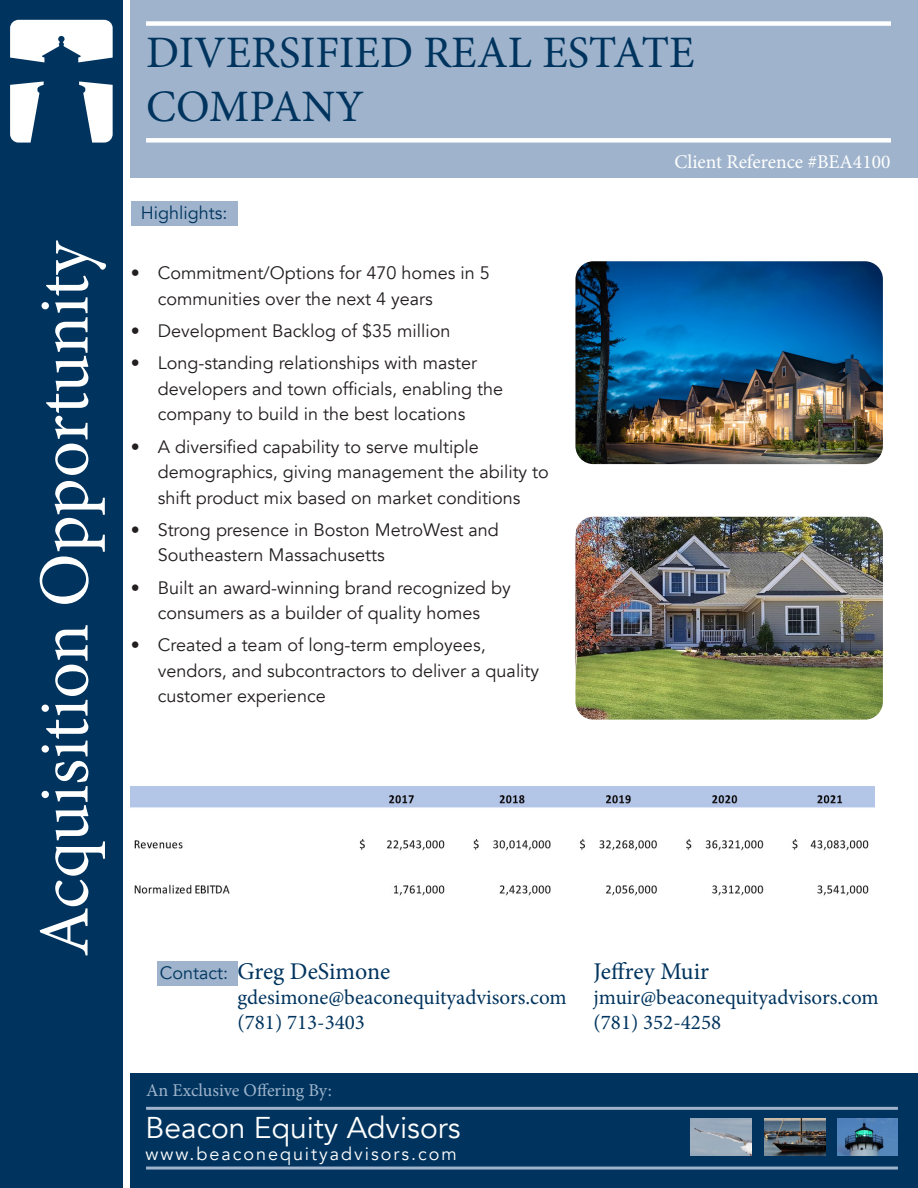
<style>
.page{position:relative;width:918px;height:1188px;background:#fff}
.page>*{position:absolute;margin:0;border:0;box-sizing:border-box;transform-origin:0 0}
.t1{font:72px "Minion Pro";color:#fff}
.t2{font:45px "Minion Pro";color:#00345e}
.t3{font:30px "Avenir";color:#fff}
.t4{font:24px "Minion Pro";letter-spacing:-.005em;color:#00345e}
.t5{font:21px "Minion Pro";color:#00345e}
.t6{font:19.5px "Minion Pro";color:#fff}
.t7{font:18px/25.5px "Avenir";color:#231f20}
.t8{font:18px "Avenir";letter-spacing:.11em;color:#fff}
.t9{font:18px "Minion Pro";letter-spacing:-.005em;color:#9fb4cc}
.t10{font:18px "Avenir";color:#00345e}
</style>
<div class="page">
<div style="left:131px;top:0;width:787px;height:177px;background:#9fb4cc"></div>
<div style="left:146px;top:138px;width:745px;height:5px;background:#fff"></div>
<div style="left:146px;top:21px;width:745px;height:5px;background:#fff"></div>
<div style="left:0;top:0;width:123px;height:1188px;background:#00345e"></div>
<svg style="left:10px;top:20px;width:103px;height:42px;background:#d8e0e6"></svg>
<svg style="left:10px;top:81px;width:34px;height:62px"></svg>
<svg style="left:79px;top:81px;width:34px;height:62px"></svg>
<div style="left:131px;top:201px;width:107px;height:25px;background:#9fb4cc"></div>
<div style="left:157px;top:961px;width:81px;height:25px;background:#9fb4cc"></div>
<div style="left:131px;top:1074px;width:787px;height:114px;background:#00345e"></div>
<hr style="left:146px;top:1167px;width:752px;height:3px;background:#9fb4cc">
<hr style="left:146px;top:1107px;width:752px;height:3px;background:#9fb4cc">
<img style="left:837px;top:1118px;width:61px;height:38px">
<img style="left:764px;top:1118px;width:61px;height:38px">
<img style="left:691px;top:1118px;width:61px;height:38px">
<img style="left:575px;top:261px;width:308px;height:203px">
<img style="left:575px;top:517px;width:308px;height:203px">
<img style="left:131px;top:786px;width:744px;height:110px">
<p class="t1" style="left:16px;top:957px;width:718px;rotate:-90deg">Acquisition Opportunity</p>
<p class="t2" style="left:146px;top:23px;width:550px">DIVERSIFIED REAL ESTATE</p>
<p class="t2" style="left:146px;top:77px;width:219px">COMPANY</p>
<p class="t10" style="left:141px;top:202px;width:88px">Highlights:</p>
<p class="t7" style="left:158px;top:261px;width:334px;text-indent:-27px">• Commitment/Options for 470 homes in 5 communities over the next 4 years</p>
<p class="t7" style="left:131px;top:318px;width:321px">• Development Backlog of $35 million</p>
<p class="t7" style="left:158px;top:351px;width:347px;text-indent:-27px">• Long-standing relationships with master developers and town officials, enabling the company to build in the best locations</p>
<p class="t7" style="left:158px;top:434px;width:393px;text-indent:-27px">• A diversified capability to serve multiple demographics, giving management the ability to shift product mix based on market conditions</p>
<p class="t7" style="left:158px;top:517px;width:343px;text-indent:-27px">• Strong presence in Boston MetroWest and<br>Southeastern Massachusetts</p>
<p class="t7" style="left:131px;top:575px;width:382px;text-align:center">• Built an award-winning brand recognized by consumers as a builder of quality homes</p>
<p class="t7" style="left:158px;top:633px;width:383px;text-indent:-27px">• Created a team of long-term employees, vendors, and subcontractors to deliver a quality customer experience</p>
<p class="t6" style="left:674px;top:148px;width:218px">Client Reference #BEA4100</p>
<p class="t10" style="left:160px;top:962px;width:70px">Contact:</p>
<p class="t4" style="left:238px;top:955px;width:154px">Greg DeSimone</p>
<p class="t5" style="left:238px;top:983px;width:331px">gdesimone@beaconequityadvisors.com</p>
<p class="t5" style="left:238px;top:1008px;width:129px">(781) 713-3403</p>
<p class="t9" style="left:146px;top:1078px;width:187px">An Exclusive Offering By:</p>
<p class="t3" style="left:146px;top:1110px;width:317px">Beacon Equity Advisors</p>
<p class="t8" style="left:146px;top:1143px;width:313px">www.beaconequityadvisors.com</p>
<p class="t4" style="left:594px;top:955px;width:117px">Jeffrey Muir</p>
<p class="t5" style="left:594px;top:983px;width:287px">jmuir@beaconequityadvisors.com</p>
<p class="t5" style="left:594px;top:1008px;width:129px">(781) 352-4258</p>
</div>
